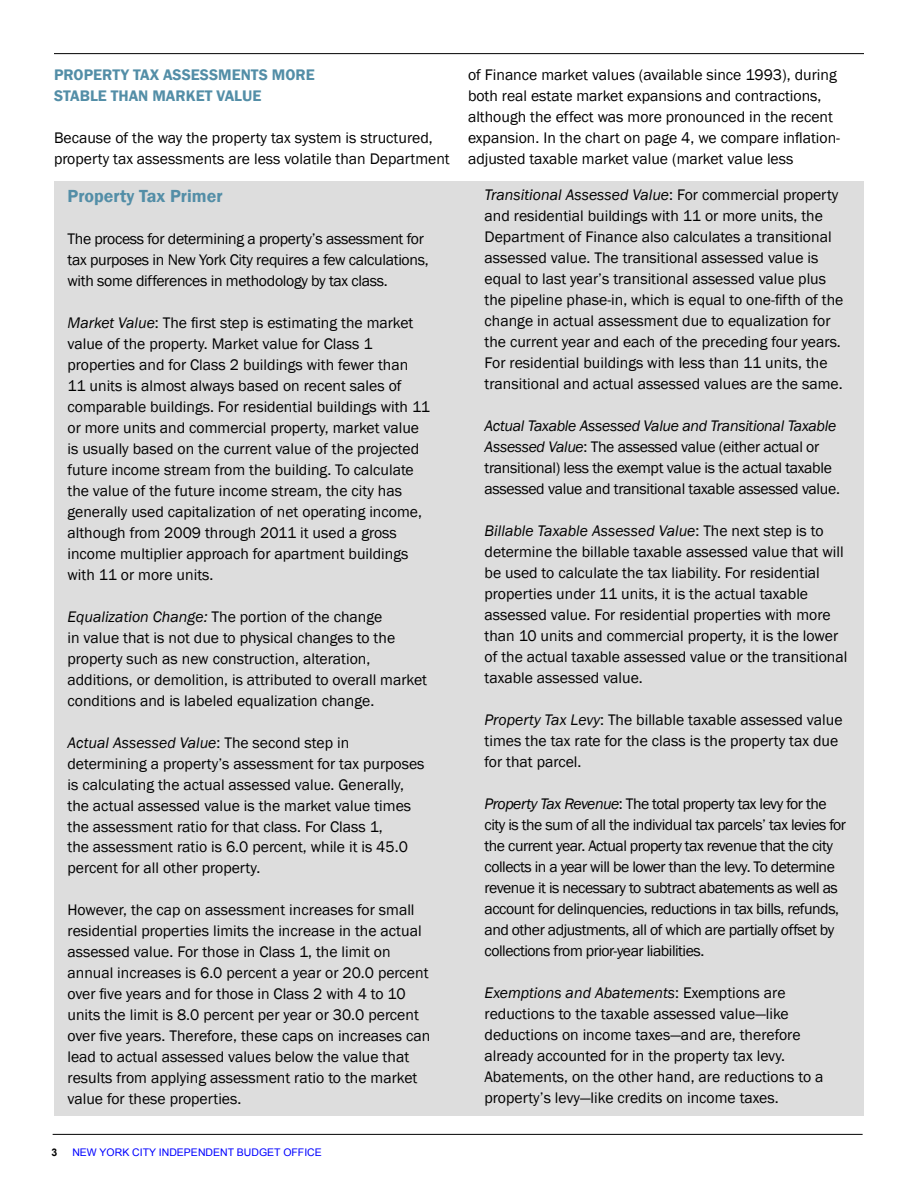
<style>
.page{position:relative;width:918px;height:1188px;background:#fff}
.page>*{position:absolute;margin:0;border:0;box-sizing:border-box;transform-origin:0 0}
.t1{font:600 18px "Franklin Gothic";color:#538ea7}
.t2{font:15.75px/21px "Franklin Gothic";color:#000}
.t3{font:15.75px/21px "Franklin Gothic";letter-spacing:-.03em;color:#000}
.t4{font:15.75px/21px "Franklin Gothic";letter-spacing:-.02em;color:#000}
.t5{font:600 15.75px/21px "Franklin Gothic";color:#538ea7}
.t6{font:10.5px "Arial";color:#00f}
.t7{font:700 10.5px "Arial";color:#000}
.s1{font-style:italic}
</style>
<div class="page">
<hr style="left:53px;top:1134px;width:810px;height:1px;background:#000">
<hr style="left:54px;top:53px;width:810px;height:1px;background:#000">
<div style="left:54px;top:182px;width:810px;height:934px;background:#ddd"></div>
<p class="t5" style="left:54px;top:64px;width:262px">PROPERTY TAX ASSESSMENTS MORE<br>STABLE THAN MARKET VALUE</p>
<p class="t2" style="left:54px;top:128px;width:397px">Because of the way the property tax system is structured, property tax assessments are less volatile than Department</p>
<p class="t1" style="left:68px;top:185px;width:157px">Property Tax Primer</p>
<p class="t4" style="left:68px;top:228px;width:363px">The process for determining a property’s assessment for tax purposes in New York City requires a few calculations, with some differences in methodology by tax class.</p>
<p class="t2" style="left:68px;top:312px;width:364px"><span class="s1">Market Value</span>: The first step is estimating the market value of the property. Market value for Class 1 properties and for Class 2 buildings with fewer than 11 units is almost always based on recent sales of comparable buildings. For residential buildings with 11 or more units and commercial property, market value is usually based on the current value of the projected future income stream from the building. To calculate the value of the future income stream, the city has generally used capitalization of net operating income, although from 2009 through 2011 it used a gross income multiplier approach for apartment buildings with 11 or more units.</p>
<p class="t2" style="left:68px;top:606px;width:361px"><span class="s1">Equalization Change:</span> The portion of the change<br>in value that is not due to physical changes to the property such as new construction, alteration, additions, or demolition, is attributed to overall market conditions and is labeled equalization change.</p>
<p class="t2" style="left:68px;top:732px;width:359px"><span class="s1">Actual Assessed Value</span>: The second step in determining a property’s assessment for tax purposes is calculating the actual assessed value. Generally, the actual assessed value is the market value times the assessment ratio for that class. For Class 1,<br>the assessment ratio is 6.0 percent, while it is 45.0 percent for all other property.</p>
<p class="t2" style="left:68px;top:900px;width:364px">However, the cap on assessment increases for small residential properties limits the increase in the actual assessed value. For those in Class 1, the limit on annual increases is 6.0 percent a year or 20.0 percent over five years and for those in Class 2 with 4 to 10 units the limit is 8.0 percent per year or 30.0 percent over five years. Therefore, these caps on increases can lead to actual assessed values below the value that results from applying assessment ratio to the market value for these properties.</p>
<p class="t7" style="left:52px;top:1145px;width:7px">3</p>
<p class="t6" style="left:72px;top:1145px;width:251px">NEW YORK CITY INDEPENDENT BUDGET OFFICE</p>
<p class="t2" style="left:468px;top:65px;width:374px">of Finance market values (available since 1993), during both real estate market expansions and contractions, although the effect was more pronounced in the recent expansion. In the chart on page 4, we compare inflation&shy;adjusted taxable market value (market value less</p>
<p class="t2" style="left:485px;top:184px;width:360px"><span class="s1">Transitional Assessed Value</span>: For commercial property and residential buildings with 11 or more units, the Department of Finance also calculates a transitional assessed value. The transitional assessed value is equal to last year’s transitional assessed value plus the pipeline phase-in, which is equal to one-fifth of the change in actual assessment due to equalization for the current year and each of the preceding four years.<br>For residential buildings with less than 11 units, the transitional and actual assessed values are the same.</p>
<p class="t4" style="left:485px;top:415px;width:357px"><span class="s1">Actual Taxable Assessed Value and Transitional Taxable Assessed Value</span>: The assessed value (either actual or transitional) less the exempt value is the actual taxable assessed value and transitional taxable assessed value.</p>
<p class="t2" style="left:485px;top:520px;width:364px"><span class="s1">Billable Taxable Assessed Value</span>: The next step is to determine the billable taxable assessed value that will be used to calculate the tax liability. For residential properties under 11 units, it is the actual taxable assessed value. For residential properties with more than 10 units and commercial property, it is the lower of the actual taxable assessed value or the transitional taxable assessed value.</p>
<p class="t2" style="left:485px;top:709px;width:359px"><span class="s1">Property Tax Levy</span>: The billable taxable assessed value times the tax rate for the class is the property tax due for that parcel.</p>
<p class="t3" style="left:485px;top:793px;width:363px"><span class="s1">Property Tax Revenue</span>: The total property tax levy for the city is the sum of all the individual tax parcels’ tax levies for the current year. Actual property tax revenue that the city collects in a year will be lower than the levy. To determine revenue it is necessary to subtract abatements as well as account for delinquencies, reductions in tax bills, refunds, and other adjustments, all of which are partially offset by collections from prior-year liabilities.</p>
<p class="t2" style="left:485px;top:982px;width:340px"><span class="s1">Exemptions and Abatements</span>: Exemptions are reductions to the taxable assessed value—like deductions on income taxes—and are, therefore already accounted for in the property tax levy.<br>Abatements, on the other hand, are reductions to a property’s levy—like credits on income taxes.</p>
</div>
